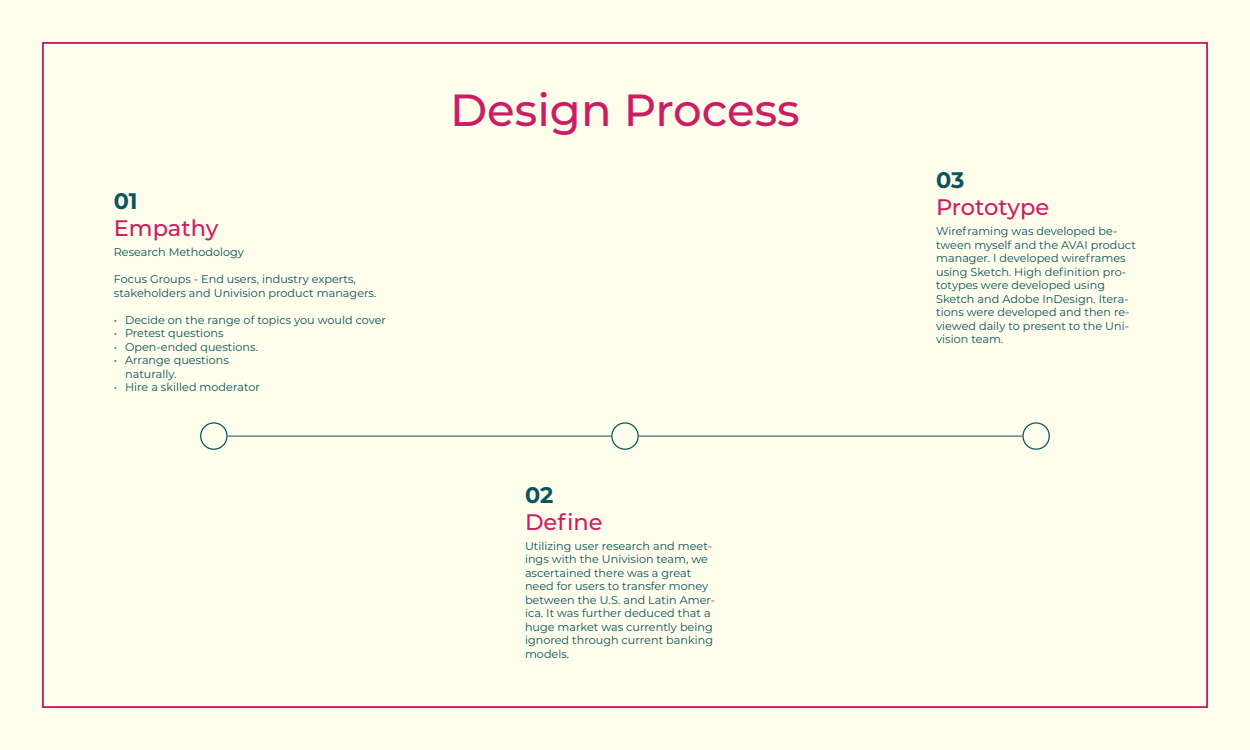
<style>
.page{position:relative;width:1250px;height:750px;background:#fffdec}
.page>*{position:absolute;margin:0;border:0;box-sizing:border-box;transform-origin:0 0}
.t1{font:500 45px "Montserrat";color:#cc1d62}
.t2{font:500 22.5px "Montserrat";color:#cc1d62}
.t3{font:700 22.5px "Montserrat";color:#0b545c}
.t4{font:11.25px/13.5px "Montserrat";color:#0b545c}
</style>
<div class="page">
<div style="left:200px;top:422px;width:28px;height:28px;border:1px solid #0b545c;border-radius:50%"></div>
<div style="left:611px;top:422px;width:28px;height:28px;border:1px solid #0b545c;border-radius:50%"></div>
<div style="left:1022px;top:422px;width:28px;height:28px;border:1px solid #0b545c;border-radius:50%"></div>
<hr style="left:228px;top:436px;width:383px;height:1px;background:#0b545c">
<hr style="left:639px;top:436px;width:383px;height:1px;background:#0b545c">
<h2 class="t3" style="left:114px;top:185px;width:25px">01</h2>
<h2 class="t2" style="left:114px;top:213px;width:106px">Empathy</h2>
<p class="t4" style="left:114px;top:245px;width:132px">Research Methodology</p>
<p class="t4" style="left:114px;top:272px;width:264px">Focus Groups - End users, industry experts, stakeholders and Univision product managers.</p>
<p class="t4" style="left:114px;top:312px;width:274px">• Decide on the range of topics you would cover</p>
<p class="t4" style="left:114px;top:326px;width:111px">• Pretest questions</p>
<p class="t4" style="left:114px;top:339px;width:146px">• Open-ended questions.</p>
<p class="t4" style="left:125px;top:353px;width:105px;text-indent:-11px">• Arrange questions naturally.</p>
<p class="t4" style="left:114px;top:380px;width:148px">• Hire a skilled moderator</p>
<h1 class="t1" style="left:450px;top:79px;width:351px">Design Process</h1>
<h2 class="t3" style="left:525px;top:479px;width:30px">02</h2>
<h2 class="t2" style="left:525px;top:506px;width:79px">Define</h2>
<p class="t4" style="left:525px;top:539px;width:192px">Utilizing user research and meet&shy;ings with the Univision team, we ascertained there was a great need for users to transfer money between the U.S. and Latin Amer&shy;ica. It was further deduced that a huge market was currently being ignored through current banking models.</p>
<h2 class="t3" style="left:936px;top:164px;width:30px">03</h2>
<h2 class="t2" style="left:936px;top:192px;width:115px">Prototype</h2>
<p class="t4" style="left:936px;top:224px;width:201px">Wireframing was developed be&shy;tween myself and the AVAI product manager. I developed wireframes using Sketch. High definition pro&shy;totypes were developed using<br>Sketch and Adobe InDesign. Itera&shy;tions were developed and then re&shy;viewed daily to present to the Uni&shy;vision team.</p>
</div>
